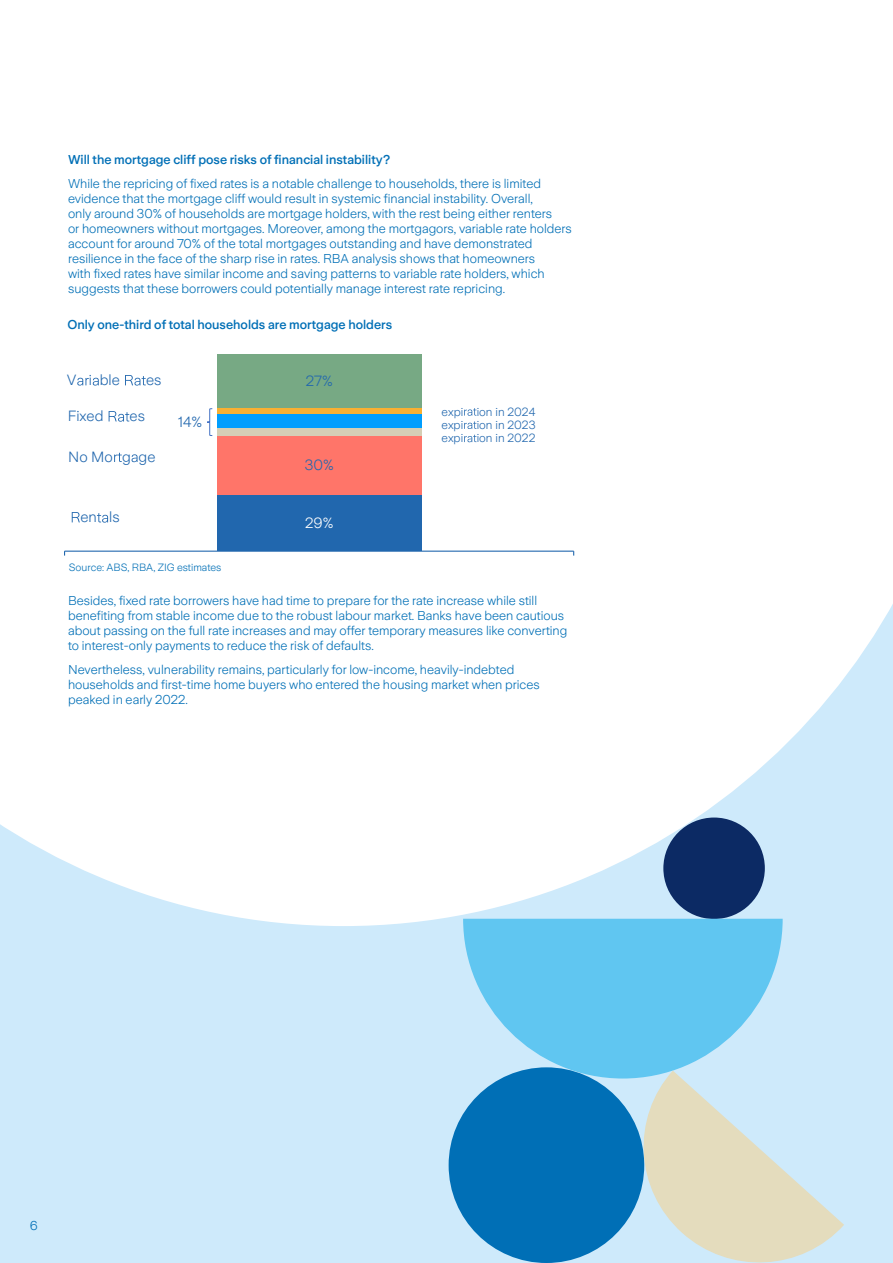
<style>
.page{position:relative;width:893px;height:1263px;background:#ceeafb}
.page>*{position:absolute;margin:0;border:0;box-sizing:border-box;transform-origin:0 0}
.t1{font:300 14.7px "Zurich Sans";color:#2167ae}
.t2{font:300 14.7px "Zurich Sans";color:#fff}
.t3{font:300 12.75px/15px "Zurich Sans";color:#006fb6}
.t4{font:500 12.75px "Zurich Sans";color:#006fb6}
.t5{font:300 11.85px/13.2px "Zurich Sans";color:#2167ae;text-align:justify}
.t6{font:300 10.5px "Zurich Sans";color:#006fb6}
</style>
<div class="page">
<div style="left:0;top:0;width:893px;height:926px;background:#fff"></div>
<div style="left:663px;top:817px;width:102px;height:102px;background:#0c2a64;border-radius:50%"></div>
<div style="left:449px;top:1067px;width:195px;height:196px;background:#006fb6;border-radius:50%"></div>
<svg style="left:463px;top:919px;width:320px;height:159px;fill:#60c6f1"></svg>
<svg style="left:631px;top:1070px;width:213px;height:193px"></svg>
<div style="left:217px;top:494px;width:204px;height:57px;background:#2167ae"></div>
<div style="left:217px;top:436px;width:204px;height:58px;background:#ff7569"></div>
<div style="left:217px;top:427px;width:204px;height:9px;background:#d5ceb5"></div>
<div style="left:217px;top:414px;width:204px;height:13px;background:#009efe"></div>
<div style="left:217px;top:407px;width:204px;height:7px;background:#f8b033"></div>
<div style="left:217px;top:354px;width:204px;height:53px;background:#77a984"></div>
<hr style="left:65px;top:551px;width:509px;height:1px;background:#2167ae">
<svg style="left:72px;top:512px;width:8px;height:10px"></svg>
<svg style="left:97px;top:513px;width:11px;height:10px"></svg>
<svg style="left:114px;top:453px;width:8px;height:9px"></svg>
<svg style="left:132px;top:454px;width:6px;height:8px"></svg>
<svg style="left:109px;top:411px;width:20px;height:11px"></svg>
<svg style="left:77px;top:378px;width:22px;height:8px"></svg>
<svg style="left:125px;top:375px;width:21px;height:11px"></svg>
<svg style="left:464px;top:408px;width:12px;height:21px"></svg>
<svg style="left:464px;top:435px;width:12px;height:7px"></svg>
<svg style="left:206px;top:408px;width:7px;height:28px"></svg>
<p class="t4" style="left:68px;top:152px;width:324px">Will the mortgage cliff pose risks of financial instability?</p>
<p class="t3" style="left:68px;top:176px;width:505px">While the repricing of fixed rates is a notable challenge to households, there is limited evidence that the mortgage cliff would result in systemic financial instability. Overall,<br>only around 30% of households are mortgage holders, with the rest being either renters<br>or homeowners without mortgages. Moreover, among the mortgagors, variable rate holders account for around 70% of the total mortgages outstanding and have demonstrated resilience in the face of the sharp rise in rates. RBA analysis shows that homeowners<br>with fixed rates have similar income and saving patterns to variable rate holders, which suggests that these borrowers could potentially manage interest rate repricing.</p>
<p class="t4" style="left:67px;top:317px;width:326px">Only one-third of total households are mortgage holders</p>
<p class="t1" style="left:67px;top:372px;width:55px">V i ble</p>
<p class="t1" style="left:146px;top:372px;width:17px">es</p>
<p class="t1" style="left:68px;top:408px;width:37px">Fixed</p>
<p class="t1" style="left:130px;top:408px;width:17px">es</p>
<p class="t1" style="left:68px;top:449px;width:89px">No Mo g ge</p>
<p class="t1" style="left:178px;top:414px;width:26px">14%</p>
<p class="t1" style="left:80px;top:509px;width:41px">en ls</p>
<p class="t6" style="left:69px;top:561px;width:154px">Source: ABS, RBA, ZIG estimates</p>
<p class="t1" style="left:306px;top:373px;width:28px">27%</p>
<p class="t1" style="left:305px;top:457px;width:31px">30%</p>
<p class="t2" style="left:305px;top:514px;width:30px">29%</p>
<p class="t5" style="left:441px;top:405px;width:96px">expi ion in 2024 expi ion in 2023 expi ion in 2022</p>
<p class="t3" style="left:68px;top:593px;width:501px">Besides, fixed rate borrowers have had time to prepare for the rate increase while still benefiting from stable income due to the robust labour market. Banks have been cautious about passing on the full rate increases and may offer temporary measures like converting to interest-only payments to reduce the risk of defaults.</p>
<p class="t3" style="left:68px;top:662px;width:473px">Nevertheless, vulnerability remains, particularly for low-income, heavily-indebted households and first-time home buyers who entered the housing market when prices peaked in early 2022.</p>
<p class="t3" style="left:30px;top:1218px;width:10px">6</p>
</div>
